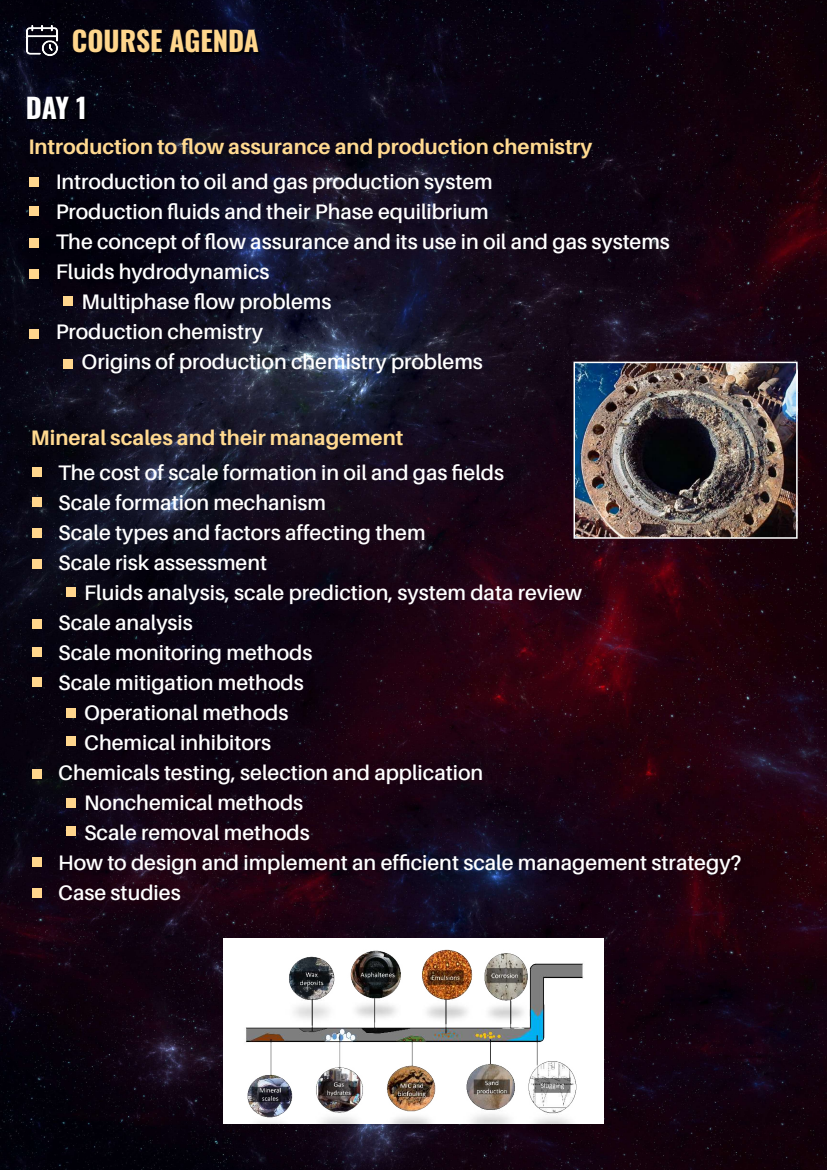
<style>
.page{position:relative;width:827px;height:1170px;background:#fff}
.page>*{position:absolute;margin:0;border:0;box-sizing:border-box;transform-origin:0 0}
.t1{font:27.5px "Oswald";color:#ffd68d}
.t2{font:27.5px "Oswald";color:#fff}
.t3{font:600 21px/30px "Aileron";color:#fff}
.t4{font:700 21px "Aileron";color:#ffd990}
</style>
<div class="page">
<img style="left:0;top:0;width:826px;height:1170px">
<img style="left:71px;top:26px;width:478px;height:39px">
<img style="left:25px;top:94px;width:102px;height:38px">
<div style="left:30px;top:177px;width:9px;height:9px;background:#ffd68d"></div>
<div style="left:30px;top:206px;width:9px;height:10px;background:#ffd68d"></div>
<div style="left:30px;top:238px;width:9px;height:9px;background:#ffd68d"></div>
<div style="left:30px;top:269px;width:9px;height:9px;background:#ffd68d"></div>
<div style="left:64px;top:296px;width:9px;height:10px;background:#ffd68d"></div>
<div style="left:64px;top:359px;width:9px;height:9px;background:#ffd68d"></div>
<div style="left:30px;top:329px;width:9px;height:9px;background:#ffd68d"></div>
<div style="left:32px;top:468px;width:9px;height:8px;background:#ffd68d"></div>
<div style="left:32px;top:497px;width:9px;height:9px;background:#ffd68d"></div>
<div style="left:32px;top:528px;width:9px;height:10px;background:#ffd68d"></div>
<div style="left:32px;top:560px;width:9px;height:8px;background:#ffd68d"></div>
<div style="left:66px;top:587px;width:9px;height:9px;background:#ffd68d"></div>
<div style="left:66px;top:708px;width:9px;height:9px;background:#ffd68d"></div>
<div style="left:66px;top:736px;width:9px;height:9px;background:#ffd68d"></div>
<div style="left:66px;top:798px;width:9px;height:10px;background:#ffd68d"></div>
<div style="left:66px;top:826px;width:9px;height:10px;background:#ffd68d"></div>
<div style="left:32px;top:620px;width:9px;height:8px;background:#ffd68d"></div>
<div style="left:32px;top:647px;width:9px;height:9px;background:#ffd68d"></div>
<div style="left:32px;top:678px;width:9px;height:8px;background:#ffd68d"></div>
<div style="left:32px;top:769px;width:9px;height:9px;background:#ffd68d"></div>
<div style="left:32px;top:858px;width:9px;height:8px;background:#ffd68d"></div>
<div style="left:32px;top:888px;width:9px;height:9px;background:#ffd68d"></div>
<img style="left:25px;top:23px;width:34px;height:35px">
<div style="left:223px;top:938px;width:380px;height:185px;background:#fff"></div>
<img style="left:240px;top:949px;width:348px;height:193px">
<img style="left:576px;top:365px;width:218px;height:170px">
<div style="left:573px;top:362px;width:224px;height:176px;border:2px solid #fff"></div>
<h1 class="t1" style="left:72px;top:16px;width:189px">COURSE AGENDA</h1>
<h1 class="t2" style="left:26px;top:84px;width:62px">DAY 1</h1>
<p class="t4" style="left:28px;top:135px;width:565px">Introduction to flow assurance and production chemistry</p>
<p class="t3" style="left:56px;top:167px;width:438px">Introduction to oil and gas production system</p>
<p class="t3" style="left:56px;top:197px;width:434px">Production fluids and their Phase equilibrium</p>
<p class="t3" style="left:56px;top:227px;width:615px">The concept of flow assurance and its use in oil and gas systems</p>
<p class="t3" style="left:56px;top:257px;width:215px">Fluids hydrodynamics</p>
<p class="t3" style="left:82px;top:287px;width:251px">Multiphase flow problems</p>
<p class="t3" style="left:56px;top:317px;width:209px">Production chemistry</p>
<p class="t3" style="left:82px;top:347px;width:403px">Origins of production chemistry problems</p>
<p class="t4" style="left:31px;top:426px;width:374px">Mineral scales and their management</p>
<p class="t3" style="left:58px;top:458px;width:447px">The cost of scale formation in oil and gas fields Scale formation mechanism<br>Scale types and factors affecting them<br>Scale risk assessment</p>
<p class="t3" style="left:84px;top:578px;width:499px">Fluids analysis, scale prediction, system data review</p>
<p class="t3" style="left:58px;top:608px;width:136px">Scale analysis</p>
<p class="t3" style="left:58px;top:638px;width:256px">Scale monitoring methods</p>
<p class="t3" style="left:58px;top:668px;width:247px">Scale mitigation methods</p>
<p class="t3" style="left:84px;top:698px;width:206px">Operational methods</p>
<p class="t3" style="left:84px;top:728px;width:189px">Chemical inhibitors</p>
<p class="t3" style="left:58px;top:758px;width:426px">Chemicals testing, selection and application</p>
<p class="t3" style="left:84px;top:788px;width:220px">Nonchemical methods</p>
<p class="t3" style="left:84px;top:818px;width:227px">Scale removal methods</p>
<p class="t3" style="left:58px;top:848px;width:685px">How to design and implement an efficient scale management strategy?</p>
<p class="t3" style="left:58px;top:878px;width:124px">Case studies</p>
</div>
